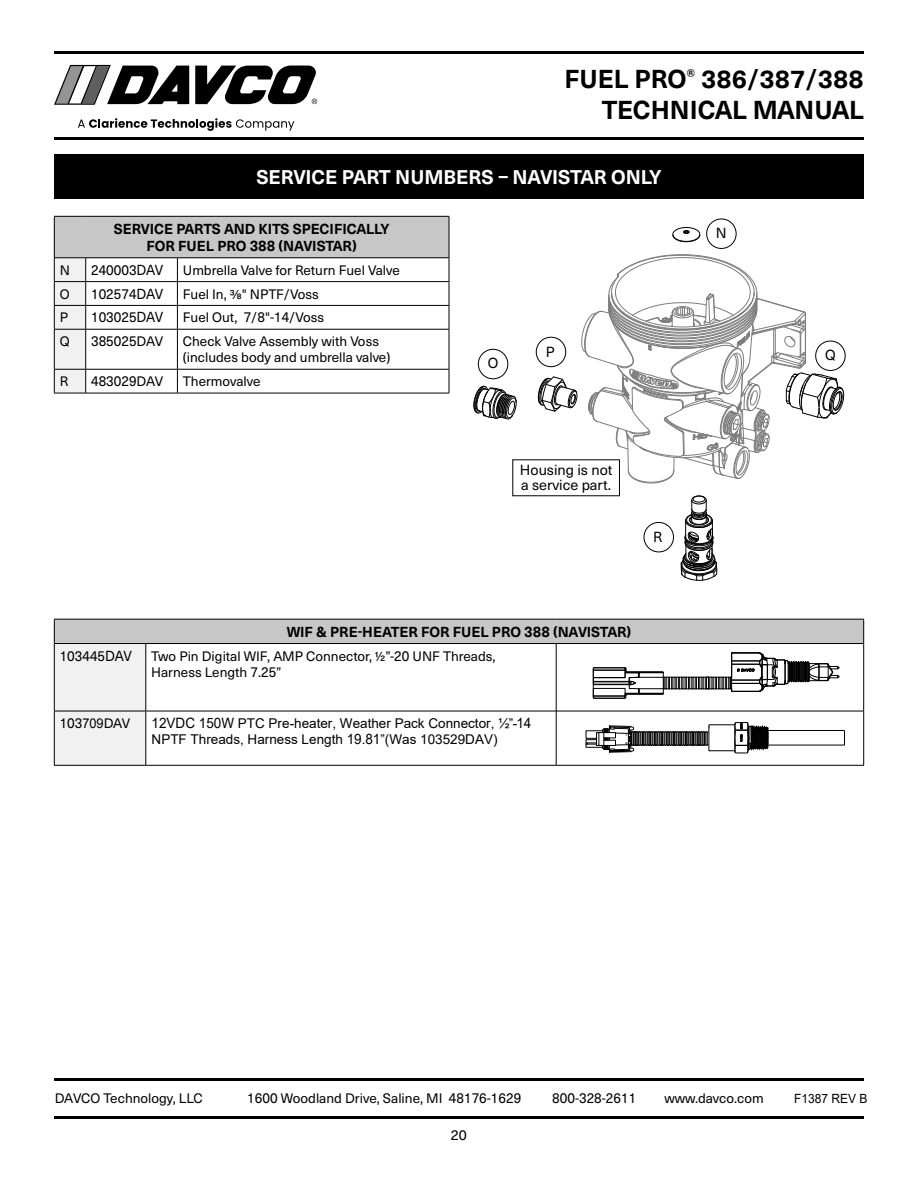
<style>
.page{position:relative;width:918px;height:1188px;background:#fff}
.page>*{position:absolute;margin:0;border:0;box-sizing:border-box;transform-origin:0 0}
.t1{font:700 25.5px/30.6px "Neue Haas Unica Pro";color:#000;text-align:right}
.Head_for_TOC{font:700 19.5px "Neue Haas Unica Pro";color:#fff}
.letters_in_circles{font:14.4px/14.4px "Neue Haas Unica Pro";color:#000}
.service_part_table_h{font:700 14.25px/17.1px "Neue Haas Unica Pro";color:#000;text-align:center}
._9_points_for_tables{font:14.25px "Neue Haas Unica Pro";color:#000;scale:.94 1}
._9_points_for_tables-2{font:14.25px "Neue Haas Unica Pro";color:#000}
._9_points_for_tables-3{font:13.5px/16.2px "Neue Haas Unica Pro";color:#000}
._9_points_for_tables-4{font:13.5px/16.2px "Arial";color:#000}
.t2{font:12.75px "Arial";color:#000;scale:.94 1}
.s1{font-size:15.15px}
.s2{font-size:14.25px}
.s3{font-size:13.5px}
.s4{font-family:"Arial";font-size:13.5px}
</style>
<div class="page">
<hr style="left:54px;top:51px;width:810px;height:3px;background:#000">
<hr style="left:54px;top:1078px;width:810px;height:3px;background:#000">
<hr style="left:54px;top:1116px;width:810px;height:3px;background:#000">
<svg style="left:54px;top:65px;width:135px;height:40px"></svg>
<svg style="left:195px;top:66px;width:122px;height:38px"></svg>
<svg style="left:78px;top:118px;width:216px;height:13px"></svg>
<hr style="left:54px;top:137px;width:810px;height:3px;background:#000">
<div style="left:54px;top:155px;width:810px;height:44px;background:#000"></div>
<div style="left:54px;top:216px;width:395px;height:42px;background:#c7c7c7"></div>
<hr style="left:86px;top:281px;width:91px;height:1px;background:#000">
<hr style="left:178px;top:281px;width:271px;height:1px;background:#000">
<hr style="left:86px;top:305px;width:91px;height:1px;background:#000">
<hr style="left:177px;top:305px;width:272px;height:1px;background:#000">
<hr style="left:86px;top:329px;width:91px;height:1px;background:#000">
<hr style="left:177px;top:329px;width:272px;height:1px;background:#000">
<hr style="left:86px;top:393px;width:91px;height:1px;background:#000">
<hr style="left:177px;top:393px;width:272px;height:1px;background:#000">
<svg style="left:177px;top:370px;width:1px;height:23px"></svg>
<svg style="left:177px;top:258px;width:1px;height:71px"></svg>
<hr style="left:86px;top:369px;width:91px;height:1px;background:#000">
<hr style="left:177px;top:369px;width:272px;height:1px;background:#000">
<hr style="left:54px;top:393px;width:32px;height:1px;background:#000">
<hr style="left:177px;top:330px;width:1px;height:39px;background:#000">
<svg style="left:449px;top:258px;width:1px;height:71px"></svg>
<hr style="left:449px;top:330px;width:1px;height:39px;background:#000">
<svg style="left:449px;top:370px;width:1px;height:23px"></svg>
<hr style="left:54px;top:216px;width:32px;height:1px;background:#000">
<hr style="left:86px;top:216px;width:91px;height:1px;background:#000">
<hr style="left:177px;top:216px;width:272px;height:1px;background:#000">
<hr style="left:54px;top:257px;width:32px;height:1px;background:#000">
<hr style="left:86px;top:257px;width:91px;height:1px;background:#000">
<hr style="left:177px;top:257px;width:272px;height:1px;background:#000">
<hr style="left:54px;top:217px;width:1px;height:40px;background:#000">
<hr style="left:449px;top:217px;width:1px;height:40px;background:#000">
<svg style="left:54px;top:258px;width:32px;height:135px"></svg>
<svg style="left:473px;top:386px;width:44px;height:34px"></svg>
<svg style="left:672px;top:227px;width:29px;height:15px"></svg>
<svg style="left:680px;top:495px;width:38px;height:86px"></svg>
<svg style="left:538px;top:254px;width:306px;height:230px"></svg>
<div style="left:54px;top:619px;width:810px;height:25px;background:#c7c7c7"></div>
<hr style="left:146px;top:619px;width:410px;height:1px;background:#000">
<hr style="left:556px;top:619px;width:308px;height:1px;background:#000">
<hr style="left:146px;top:643px;width:410px;height:1px;background:#000">
<hr style="left:556px;top:643px;width:308px;height:1px;background:#000">
<hr style="left:146px;top:711px;width:410px;height:1px;background:#000">
<hr style="left:556px;top:711px;width:308px;height:1px;background:#000">
<hr style="left:54px;top:765px;width:92px;height:1px;background:#000">
<hr style="left:146px;top:765px;width:410px;height:1px;background:#000">
<hr style="left:556px;top:765px;width:308px;height:1px;background:#000">
<svg style="left:54px;top:619px;width:92px;height:146px"></svg>
<hr style="left:146px;top:644px;width:1px;height:67px;background:#000">
<hr style="left:146px;top:711px;width:1px;height:54px;background:#000">
<svg style="left:863px;top:619px;width:1px;height:24px"></svg>
<hr style="left:556px;top:644px;width:1px;height:67px;background:#000">
<hr style="left:556px;top:711px;width:1px;height:54px;background:#000">
<hr style="left:863px;top:644px;width:1px;height:67px;background:#000">
<hr style="left:863px;top:711px;width:1px;height:54px;background:#000">
<svg style="left:592px;top:652px;width:248px;height:47px"></svg>
<div style="left:513px;top:460px;width:106px;height:36px;background:#fff"></div>
<div style="left:706px;top:219px;width:31px;height:30px;border:1px solid #000;border-radius:50%"></div>
<div style="left:478px;top:349px;width:30px;height:30px;border:1px solid #000;border-radius:50%"></div>
<div style="left:536px;top:337px;width:30px;height:30px;background:#fff;border-radius:50%"></div>
<div style="left:536px;top:337px;width:30px;height:30px;border:1px solid #000;border-radius:50%"></div>
<div style="left:816px;top:341px;width:29px;height:29px;background:#fff;border-radius:50%"></div>
<div style="left:815px;top:341px;width:31px;height:30px;border:1px solid #000;border-radius:50%"></div>
<div style="left:644px;top:522px;width:30px;height:30px;border:1px solid #000;border-radius:50%"></div>
<svg style="left:585px;top:722px;width:260px;height:32px"></svg>
<h1 class="t1" style="left:565px;top:64px;width:301px">FUEL PRO<sup>®</sup> 386/387/388<br>TECHNICAL MANUAL</h1>
<p class="Head_for_TOC" style="left:256px;top:166px;width:407px">SERVICE PART NUMBERS – NAVISTAR ONLY</p>
<p class="service_part_table_h" style="left:114px;top:220px;width:277px">SERVICE PARTS AND KITS SPECIFICALLY<br>FOR FUEL PRO <span class="s1">388</span> (NAVISTAR)</p>
<p class="letters_in_circles" style="left:716px;top:226px;width:12px">N</p>
<p class="_9_points_for_tables-3" style="left:60px;top:262px;width:12px">N</p>
<p class="_9_points_for_tables" style="left:91px;top:261px;width:78px">240003DAV</p>
<p class="_9_points_for_tables-3" style="left:183px;top:262px;width:219px">Umbrella Valve for Return Fuel Valve</p>
<p class="_9_points_for_tables-3" style="left:60px;top:286px;width:11px">O</p>
<p class="_9_points_for_tables" style="left:91px;top:285px;width:78px">102574DAV</p>
<p class="_9_points_for_tables-3" style="left:183px;top:286px;width:137px">Fuel In, ⅜" NPTF/Voss</p>
<p class="_9_points_for_tables-3" style="left:60px;top:310px;width:10px">P</p>
<p class="_9_points_for_tables" style="left:91px;top:309px;width:78px">103025DAV</p>
<p class="_9_points_for_tables-3" style="left:183px;top:310px;width:143px">Fuel Out, <span class="s2">7</span>/<span class="s2">8</span>"-<span class="s2">14</span>/Voss</p>
<p class="_9_points_for_tables-3" style="left:60px;top:334px;width:11px">Q</p>
<p class="_9_points_for_tables" style="left:91px;top:333px;width:78px">385025<span class="s3">DAV</span></p>
<p class="_9_points_for_tables-3" style="left:183px;top:334px;width:209px">Check Valve Assembly with Voss (includes body and umbrella valve)</p>
<p class="_9_points_for_tables-3" style="left:60px;top:374px;width:10px">R</p>
<p class="_9_points_for_tables" style="left:91px;top:373px;width:78px">483029<span class="s3">DAV</span></p>
<p class="_9_points_for_tables-3" style="left:183px;top:374px;width:79px">Thermovalve</p>
<p class="letters_in_circles" style="left:488px;top:356px;width:12px">O</p>
<p class="letters_in_circles" style="left:546px;top:345px;width:10px">P</p>
<p class="letters_in_circles" style="left:825px;top:348px;width:12px">Q</p>
<p class="letters_in_circles" style="left:520px;top:463px;width:94px">Housing is not a service part.</p>
<p class="letters_in_circles" style="left:653px;top:530px;width:11px">R</p>
<p class="service_part_table_h" style="left:287px;top:623px;width:346px">WIF &amp; PRE-HEATER FOR FUEL PRO <span class="s1">388</span> (NAVISTAR)</p>
<p class="_9_points_for_tables" style="left:60px;top:647px;width:78px">103445DAV</p>
<p class="_9_points_for_tables-3" style="left:151px;top:648px;width:346px">Two Pin Digital WIF, AMP Connector, ½”‑<span class="s2">20</span> UNF Threads,<br>Harness Length <span class="s2">7</span>.<span class="s2">25</span>”</p>
<p class="_9_points_for_tables" style="left:60px;top:715px;width:76px">103<span class="s4">709</span><span class="s3">DAV</span></p>
<p class="_9_points_for_tables-4" style="left:152px;top:715px;width:381px"><span class="s2">12VDC 150W</span> PTC Pre-heater, Weather Pack Connector, ½”-<span class="s2">14<br></span>NPTF Threads, Harness Length <span class="s2">19</span>.<span class="s2">81</span>”(Was 103529DAV)</p>
<p class="_9_points_for_tables-3" style="left:55px;top:1091px;width:149px">DAVCO Technology, LLC</p>
<p class="_9_points_for_tables-3" style="left:247px;top:1091px;width:275px"><span class="s2">1600</span> Woodland Drive, Saline, MI <span class="s2">48176</span>-<span class="s2">1629</span></p>
<p class="_9_points_for_tables" style="left:552px;top:1090px;width:91px">800<span class="s3">-</span>328<span class="s3">-</span>2611</p>
<p class="_9_points_for_tables-3" style="left:665px;top:1091px;width:101px">www.davco.com</p>
<p class="_9_points_for_tables-2" style="left:451px;top:1126px;width:18px">20</p>
<p class="t2" style="left:794px;top:1089px;width:80px">F1387 REV B</p>
</div>
